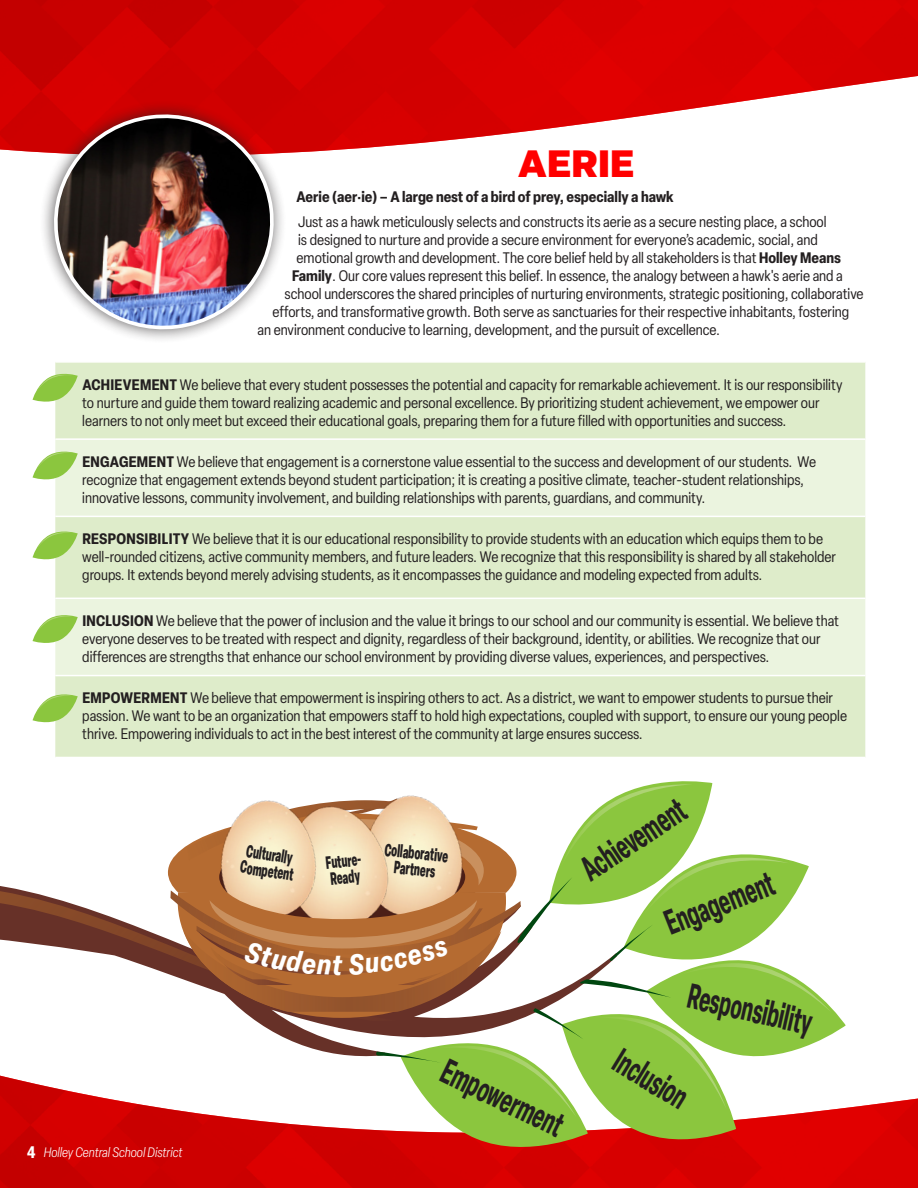
<style>
.page{position:relative;width:918px;height:1188px;background:#fff}
.page>*{position:absolute;margin:0;border:0;box-sizing:border-box;transform-origin:0 0}
.t1{font:900 37.5px "Elza";letter-spacing:.02em;color:#f00}
.t2{font:700 condensed 34.5px "Elza";color:#231f20;scale:.63 1}
.t3{font:italic 700 condensed 28.5px "Elza";color:#fff}
.t4{font:900 condensed 17.55px/16.5px "Elza";color:#231f20;scale:.63 1}
.t5{font:700 condensed 16.5px "Elza";color:#fff}
.t6{font:condensed 15px/18px "Elza";color:#231f20}
.t7{font:700 condensed 15px "Elza";color:#231f20}
.t8{font:italic 300 condensed 13.5px "Elza";color:#fff}
.s1{font-weight:700}
</style>
<div class="page">
<img style="left:0;top:1076px;width:918px;height:112px">
<div style="left:55px;top:363px;width:810px;height:394px;background:#deecca"></div>
<svg style="left:55px;top:440px;width:810px;height:235px;background:#e6f1d7"></svg>
<hr style="left:55px;top:438px;width:810px;height:2px;background:#fff">
<hr style="left:55px;top:516px;width:810px;height:1px;background:#fff">
<hr style="left:55px;top:598px;width:810px;height:1px;background:#fff">
<hr style="left:55px;top:675px;width:810px;height:1px;background:#fff">
<img style="left:0;top:0;width:918px;height:152px">
<svg style="left:25px;top:85px;width:277px;height:254px"></svg>
<img style="left:49px;top:110px;width:229px;height:224px">
<svg style="left:33px;top:371px;width:45px;height:34px"></svg>
<svg style="left:0;top:891px;width:168px;height:83px"></svg>
<img style="left:165px;top:752px;width:208px;height:207px">
<svg style="left:33px;top:448px;width:45px;height:35px"></svg>
<svg style="left:33px;top:528px;width:45px;height:35px"></svg>
<svg style="left:33px;top:612px;width:45px;height:34px"></svg>
<svg style="left:33px;top:691px;width:45px;height:34px"></svg>
<svg style="left:168px;top:772px;width:678px;height:388px"></svg>
<p class="t1" style="left:518px;top:136px;width:117px">AERIE</p>
<p class="t7" style="left:297px;top:186px;width:379px">Aerie (aer·ie) – A large nest of a bird of prey, especially a hawk</p>
<p class="t6" style="left:298px;top:212px;width:530px">Just as a hawk meticulously selects and constructs its aerie as a secure nesting place, a school</p>
<p class="t6" style="left:298px;top:230px;width:521px">is designed to nurture and provide a secure environment for everyone’s academic, social, and</p>
<p class="t6" style="left:297px;top:248px;width:546px">emotional growth and development. The core belief held by all stakeholders is that <span class="s1">Holley Means</span></p>
<p class="t6" style="left:292px;top:266px;width:552px"><span class="s1">Family</span>. Our core values represent this belief. In essence, the analogy between a hawk's aerie and a</p>
<p class="t6" style="left:285px;top:284px;width:580px">school underscores the shared principles of nurturing environments, strategic positioning, collaborative</p>
<p class="t6" style="left:273px;top:302px;width:578px">efforts, and transformative growth. Both serve as sanctuaries for their respective inhabitants, fostering</p>
<p class="t6" style="left:258px;top:320px;width:464px">an environment conducive to learning, development, and the pursuit of excellence.</p>
<p class="t6" style="left:82px;top:375px;width:762px"><span class="s1">ACHIEVEMENT</span> We believe that every student possesses the potential and capacity for remarkable achievement. It is our responsibility to nurture and guide them toward realizing academic and personal excellence. By prioritizing student achievement, we empower our learners to not only meet but exceed their educational goals, preparing them for a future filled with opportunities and success.</p>
<p class="t6" style="left:82px;top:452px;width:735px"><span class="s1">ENGAGEMENT</span> We believe that engagement is a cornerstone value essential to the success and development of our students. We recognize that engagement extends beyond student participation; it is creating a positive climate, teacher-student relationships, innovative lessons, community involvement, and building relationships with parents, guardians, and community.</p>
<p class="t6" style="left:82px;top:530px;width:755px"><span class="s1">RESPONSIBILITY</span> We believe that it is our educational responsibility to provide students with an education which equips them to be well-rounded citizens, active community members, and future leaders. We recognize that this responsibility is shared by all stakeholder groups. It extends beyond merely advising students, as it encompasses the guidance and modeling expected from adults.</p>
<p class="t6" style="left:82px;top:611px;width:758px"><span class="s1">INCLUSION</span> We believe that the power of inclusion and the value it brings to our school and our community is essential. We believe that everyone deserves to be treated with respect and dignity, regardless of their background, identity, or abilities. We recognize that our differences are strengths that enhance our school environment by providing diverse values, experiences, and perspectives.</p>
<p class="t6" style="left:82px;top:689px;width:766px"><span class="s1">EMPOWERMENT</span> We believe that empowerment is inspiring others to act. As a district, we want to empower students to pursue their passion. We want to be an organization that empowers staff to hold high expectations, coupled with support, to ensure our young people thrive. Empowering individuals to act in the best interest of the community at large ensures success.</p>
<p class="t5" style="left:27px;top:1141px;width:10px">4</p>
<p class="t8" style="left:44px;top:1143px;width:140px">Holley Central School District</p>
<p class="t4" style="left:248px;top:842px;width:75px;rotate:9deg">Culturally</p>
<p class="t4" style="left:242px;top:858px;width:87px;rotate:9deg">Competent</p>
<p class="t4" style="left:325px;top:854px;width:65px;rotate:-6deg">Future-<br>Ready</p>
<h3 class="t3" style="left:332px;top:945px;width:11px">t</h3>
<p class="t4" style="left:386px;top:841px;width:103px;rotate:6deg">Collaborative</p>
<p class="t4" style="left:395px;top:858px;width:67px;rotate:6deg">Partners</p>
<p class="t2" style="left:571px;top:852px;width:190px;rotate:-34deg">Achievement</p>
<p class="t2" style="left:657px;top:902px;width:183px;rotate:-22deg">Engagement</p>
<p class="t2" style="left:454px;top:1047px;width:210px;rotate:26deg">Empowerment</p>
<p class="t2" style="left:694px;top:971px;width:203px;rotate:13deg">Responsibility</p>
<p class="t2" style="left:630px;top:1037px;width:130px;rotate:32deg">Inclusion</p>
</div>
